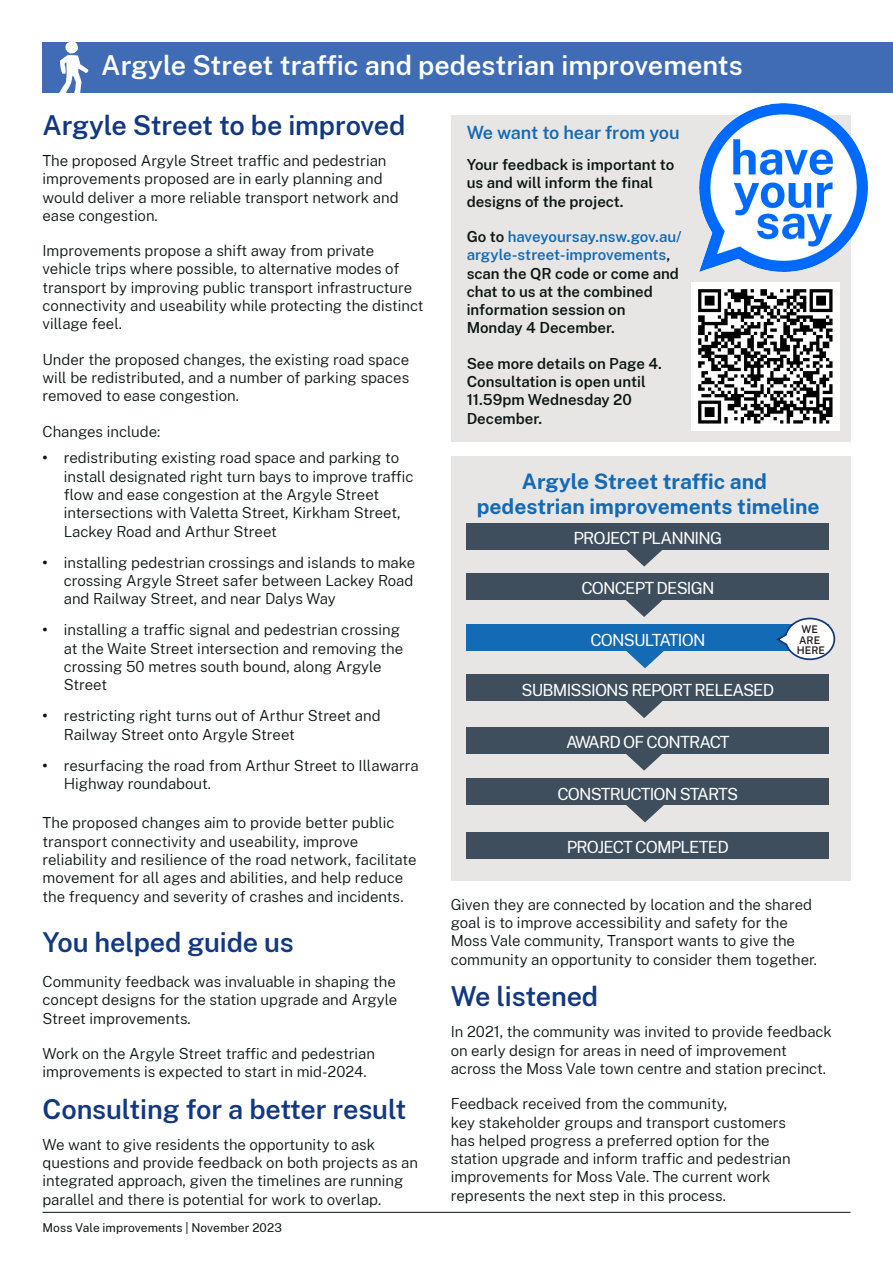
<style>
.page{position:relative;width:893px;height:1263px;background:#fff}
.page>*{position:absolute;margin:0;border:0;box-sizing:border-box;transform-origin:0 0}
.Heading_2__H2{font:600 27px "Public Sans NSW";letter-spacing:-.005em;color:#113880}
.Intro_Copy{font:600 27px "Public Sans NSW";color:#fff}
.Body{font:600 27px "Public Sans NSW";letter-spacing:-.005em;color:#113880}
.Heading_3{font:700 21px/25.2px "Public Sans NSW";color:#136ab5;text-align:center}
.Heading_4__H4{font:600 18px "Public Sans NSW";letter-spacing:-.01em;color:#136ab5}
.Heading_3-2{font:16.5px "Public Sans NSW";letter-spacing:-.05em;color:#fff}
.Body-2{font:300 15px/18.3px "Public Sans NSW";color:#0b1614}
.Body_copy{font:300 15px/18.3px "Public Sans NSW";color:#0b1614}
.Level_1_bullet{font:300 15px/18.3px "Public Sans NSW";color:#0b1614}
.Body-3{font:600 15px/18.3px "Public Sans NSW";color:#0b1614}
.t1{font:12px "Public Sans NSW";letter-spacing:.01em;color:#0b1614}
.t2{font:600 10.35px "Public Sans NSW";color:#231f20}
.s1{font-family:"Public Sans";font-weight:700}
.s2{color:#136ab5}
</style>
<div class="page">
<div style="left:451px;top:456px;width:399px;height:425px;background:#e8e6e5"></div>
<div style="left:43px;top:43px;width:850px;height:50px;background:#3f6cb5"></div>
<img style="left:59px;top:42px;width:29px;height:52px">
<div style="left:451px;top:116px;width:400px;height:326px;background:#e8e6e5"></div>
<img style="left:699px;top:103px;width:169px;height:169px">
<img style="left:692px;top:283px;width:148px;height:148px">
<div style="left:467px;top:523px;width:362px;height:27px;background:#3e4e5d"></div>
<svg style="left:626px;top:550px;width:36px;height:17px"></svg>
<div style="left:467px;top:573px;width:362px;height:27px;background:#3e4e5d"></div>
<svg style="left:626px;top:600px;width:37px;height:17px"></svg>
<div style="left:467px;top:624px;width:362px;height:27px;background:#136ab5"></div>
<svg style="left:626px;top:651px;width:38px;height:17px"></svg>
<div style="left:467px;top:674px;width:362px;height:27px;background:#3e4e5d"></div>
<svg style="left:625px;top:701px;width:38px;height:17px"></svg>
<div style="left:467px;top:727px;width:362px;height:27px;background:#3e4e5d"></div>
<svg style="left:626px;top:754px;width:36px;height:17px"></svg>
<div style="left:467px;top:778px;width:362px;height:27px;background:#3e4e5d"></div>
<svg style="left:626px;top:805px;width:38px;height:17px"></svg>
<div style="left:467px;top:832px;width:362px;height:27px;background:#3e4e5d"></div>
<svg style="left:776px;top:617px;width:60px;height:44px"></svg>
<hr style="left:43px;top:1212px;width:807px;height:1px;background:#0b1614">
<p class="Intro_Copy" style="left:101px;top:45px;width:643px">Argyle Street traffic and pedestrian improvements</p>
<h2 class="Heading_2__H2" style="left:43px;top:105px;width:365px">Argyle Street to be improved</h2>
<p class="Body-2" style="left:43px;top:150px;width:358px">The proposed Argyle Street traffic and pedestrian improvements proposed are in early planning and would deliver a more reliable transport network and ease congestion.</p>
<p class="Body-2" style="left:43px;top:241px;width:383px">Improvements propose a shift away from private vehicle trips where possible, to alternative modes of transport by improving public transport infrastructure connectivity and useability while protecting the distinct village feel.</p>
<p class="Body-2" style="left:43px;top:349px;width:368px;text-align:justify">Under the proposed changes, the existing road space will be redistributed, and a number of parking spaces removed to ease congestion.</p>
<p class="Body-2" style="left:43px;top:421px;width:119px">Changes include:</p>
<p class="Level_1_bullet" style="left:64px;top:448px;width:351px;text-indent:-21px"><span class="s1">•</span> redistributing existing road space and parking to install designated right turn bays to improve traffic flow and ease congestion at the Argyle Street intersections with Valetta Street, Kirkham Street, Lackey Road and Arthur Street</p>
<p class="Level_1_bullet" style="left:64px;top:552px;width:353px;text-indent:-21px"><span class="s1">•</span> installing pedestrian crossings and islands to make crossing Argyle Street safer between Lackey Road and Railway Street, and near Dalys Way</p>
<p class="Level_1_bullet" style="left:64px;top:620px;width:341px;text-indent:-21px"><span class="s1">•</span> installing a traffic signal and pedestrian crossing at the Waite Street intersection and removing the crossing 50 metres south bound, along Argyle Street</p>
<p class="Level_1_bullet" style="left:64px;top:706px;width:318px;text-indent:-21px"><span class="s1">•</span> restricting right turns out of Arthur Street and<br>Railway Street onto Argyle Street</p>
<p class="Level_1_bullet" style="left:64px;top:755px;width:356px;text-indent:-21px"><span class="s1">•</span> resurfacing the road from Arthur Street to Illawarra<br>Highway roundabout.</p>
<p class="Body-2" style="left:43px;top:813px;width:375px">The proposed changes aim to provide better public transport connectivity and useability, improve reliability and resilience of the road network, facilitate movement for all ages and abilities, and help reduce the frequency and severity of crashes and incidents.</p>
<p class="Body" style="left:43px;top:922px;width:253px">You helped guide us</p>
<p class="Body-2" style="left:43px;top:971px;width:356px;text-align:justify">Community feedback was invaluable in shaping the concept designs for the station upgrade and Argyle Street improvements.</p>
<p class="Body-2" style="left:43px;top:1043px;width:334px">Work on the Argyle Street traffic and pedestrian improvements is expected to start in mid-2024.</p>
<h2 class="Heading_2__H2" style="left:43px;top:1089px;width:365px">Consulting for a better result</h2>
<p class="Body_copy" style="left:43px;top:1134px;width:377px">We want to give residents the opportunity to ask questions and provide feedback on both projects as an integrated approach, given the timelines are running parallel and there is potential for work to overlap.</p>
<p class="t1" style="left:43px;top:1219px;width:241px">Moss Vale improvements | November 2023</p>
<h4 class="Heading_4__H4" style="left:467px;top:119px;width:215px">We want to hear from you</h4>
<p class="Body-3" style="left:467px;top:154px;width:209px">Your feedback is important to us and will inform the final designs of the project.</p>
<p class="Body-3" style="left:467px;top:226px;width:217px">Go to <span class="s2">haveyoursay.nsw.gov.au/ argyle-street-improvements</span>, scan the QR code or come and chat to us at the combined information session on<br>Monday 4 December.</p>
<p class="Body-3" style="left:467px;top:353px;width:197px">See more details on Page 4.<br>Consultation is open until<br>11.59pm Wednesday 20<br>December.</p>
<h1 class="Heading_3" style="left:477px;top:467px;width:344px">Argyle Street traffic and pedestrian improvements timeline</h1>
<h1 class="Heading_3-2" style="left:574px;top:526px;width:150px">PROJECT PLANNING</h1>
<h1 class="Heading_3-2" style="left:581px;top:576px;width:135px">CONCEPT DESIGN</h1>
<h1 class="Heading_3-2" style="left:590px;top:627px;width:117px">CONSULTATION</h1>
<h1 class="Heading_3-2" style="left:522px;top:677px;width:254px">SUBMISSIONS REPORT RELEASED</h1>
<h1 class="Heading_3-2" style="left:566px;top:730px;width:165px">AWARD OF CONTRACT</h1>
<h1 class="Heading_3-2" style="left:557px;top:782px;width:182px">CONSTRUCTION STARTS</h1>
<h1 class="Heading_3-2" style="left:567px;top:835px;width:163px">PROJECT COMPLETED</h1>
<p class="t2" style="left:801px;top:622px;width:18px">WE</p>
<p class="t2" style="left:799px;top:632px;width:23px">ARE</p>
<p class="t2" style="left:797px;top:642px;width:30px">HERE</p>
<p class="Body_copy" style="left:451px;top:894px;width:368px">Given they are connected by location and the shared goal is to improve accessibility and safety for the Moss Vale community, Transport wants to give the community an opportunity to consider them together.</p>
<h2 class="Heading_2__H2" style="left:451px;top:976px;width:149px">We listened</h2>
<p class="Body_copy" style="left:451px;top:1022px;width:383px">In 2021, the community was invited to provide feedback on early design for areas in need of improvement across the Moss Vale town centre and station precinct.</p>
<p class="Body_copy" style="left:451px;top:1094px;width:341px">Feedback received from the community,<br>key stakeholder groups and transport customers has helped progress a preferred option for the station upgrade and inform traffic and pedestrian improvements for Moss Vale. The current work represents the next step in this process.</p>
</div>
